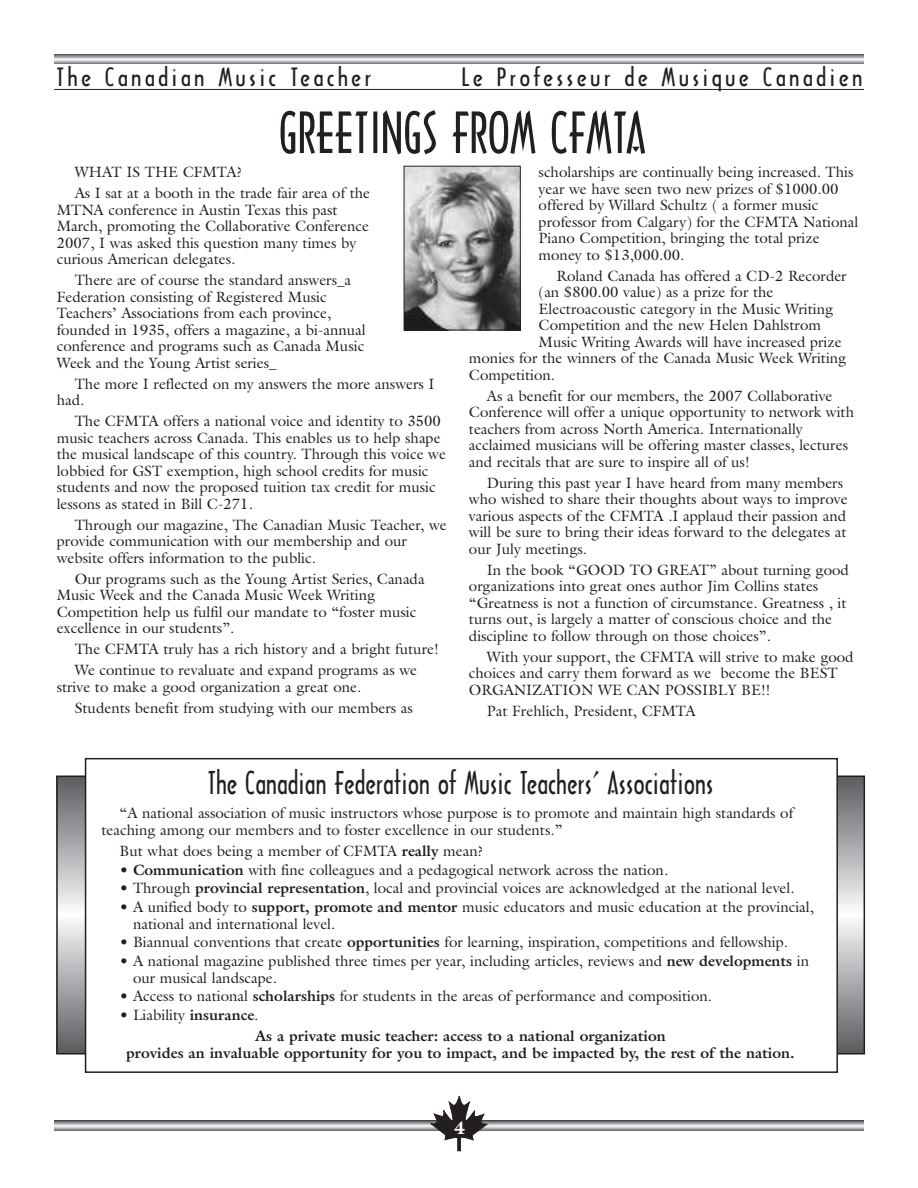
<style>
.page{position:relative;width:918px;height:1188px;background:#fff}
.page>*{position:absolute;margin:0;border:0;box-sizing:border-box;transform-origin:0 0}
.t1{font:54px "Arquitectura";color:#231f20}
.t2{font:30px "Arquitectura";color:#231f20}
.t3{font:24px "Arquitectura";letter-spacing:.11em;color:#231f20;scale:1.2 1}
.t4{font:900 18px "Galliard";color:#fff}
.t5{font:15px/16.5px "Galliard";color:#231f20}
.t6{font:700 15px/21px "Galliard";color:#231f20}
.s1{font-weight:700}
.s2{font-weight:400}
</style>
<div class="page">
<svg style="left:54px;top:1121px;width:810px;height:9px;background:#b0b1b4"></svg>
<svg style="left:431px;top:1096px;width:56px;height:55px"></svg>
<svg style="left:54px;top:54px;width:810px;height:10px;background:#a9aaad"></svg>
<hr style="left:54px;top:89px;width:810px;height:1px;background:#231f20">
<img style="left:406px;top:168px;width:113px;height:160px">
<div style="left:404px;top:166px;width:117px;height:164px;border:1px solid #231f20"></div>
<svg style="left:59px;top:779px;width:803px;height:273px;background:#aaabae"></svg>
<div style="left:86px;top:759px;width:751px;height:313px;background:#fff"></div>
<div style="left:85px;top:758px;width:753px;height:315px;border:2px solid #231f20"></div>
<h3 class="t3" style="left:56px;top:63px;width:264px">The Canadian Music Teacher</h3>
<h3 class="t3" style="left:461px;top:63px;width:336px">Le Professeur de Musique Canadien</h3>
<h1 class="t1" style="left:279px;top:103px;width:369px">GREETINGS FROM CFMTA</h1>
<p class="t5" style="left:75px;top:162px;width:297px;line-height:21px">WHAT IS THE CFMTA?<br>As I sat at a booth in the trade fair area of the</p>
<p class="t5" style="left:57px;top:202px;width:314px">MTNA conference in Austin Texas this past March, promoting the Collaborative Conference 2007, I was asked this question many times by curious American delegates.</p>
<p class="t5" style="left:57px;top:272px;width:311px;text-indent:18px">There are of course the standard answers_a Federation consisting of Registered Music Teachers’ Associations from each province, founded in 1935, offers a magazine, a bi-annual conference and programs such as Canada Music Week and the Young Artist series_</p>
<p class="t5" style="left:57px;top:376px;width:379px;text-indent:18px">The more I reflected on my answers the more answers I had.</p>
<p class="t5" style="left:57px;top:413px;width:391px;text-indent:18px">The CFMTA offers a national voice and identity to 3500 music teachers across Canada. This enables us to help shape the musical landscape of this country. Through this voice we lobbied for GST exemption, high school credits for music students and now the proposed tuition tax credit for music lessons as stated in Bill C-271.</p>
<p class="t5" style="left:57px;top:517px;width:392px;text-indent:18px">Through our magazine, The Canadian Music Teacher, we provide communication with our membership and our website offers information to the public.</p>
<p class="t5" style="left:57px;top:571px;width:369px;text-indent:18px">Our programs such as the Young Artist Series, Canada Music Week and the Canada Music Week Writing Competition help us fulfil our mandate to “foster music excellence in our students”.</p>
<p class="t5" style="left:75px;top:639px;width:366px;line-height:21px">The CFMTA truly has a rich history and a bright future!<br>We continue to revaluate and expand programs as we</p>
<p class="t5" style="left:75px;top:676px;width:340px;line-height:21px;text-indent:-18px">strive to make a good organization a great one.<br>Students benefit from studying with our members as</p>
<p class="t5" style="left:539px;top:164px;width:321px">scholarships are continually being increased. This year we have seen two new prizes of $1000.00 offered by Willard Schultz ( a former music professor from Calgary) for the CFMTA National Piano Competition, bringing the total prize money to $13,000.00.</p>
<p class="t5" style="left:557px;top:268px;width:292px">Roland Canada has offered a CD-2 Recorder</p>
<p class="t5" style="left:539px;top:284px;width:236px">(an $800.00 value) as a prize for the</p>
<p class="t5" style="left:539px;top:301px;width:296px">Electroacoustic category in the Music Writing</p>
<p class="t5" style="left:539px;top:317px;width:284px">Competition and the new Helen Dahlstrom</p>
<p class="t5" style="left:539px;top:334px;width:304px">Music Writing Awards will have increased prize</p>
<p class="t5" style="left:469px;top:350px;width:379px">monies for the winners of the Canada Music Week Writing</p>
<p class="t5" style="left:469px;top:367px;width:88px">Competition.</p>
<p class="t5" style="left:469px;top:388px;width:387px;text-indent:18px">As a benefit for our members, the 2007 Collaborative Conference will offer a unique opportunity to network with teachers from across North America. Internationally acclaimed musicians will be offering master classes, lectures and recitals that are sure to inspire all of us!</p>
<p class="t5" style="left:469px;top:475px;width:380px;text-indent:18px">During this past year I have heard from many members who wished to share their thoughts about ways to improve various aspects of the CFMTA .I applaud their passion and will be sure to bring their ideas forward to the delegates at our July meetings.</p>
<p class="t5" style="left:469px;top:562px;width:381px;text-indent:18px">In the book “GOOD TO GREAT” about turning good organizations into great ones author Jim Collins states “Greatness is not a function of circumstance. Greatness , it turns out, is largely a matter of conscious choice and the discipline to follow through on those choices”.</p>
<p class="t5" style="left:469px;top:649px;width:386px;text-indent:18px">With your support, the CFMTA will strive to make good choices and carry them forward as we become the BEST<br>ORGANIZATION WE CAN POSSIBLY BE!!</p>
<p class="t5" style="left:487px;top:703px;width:210px">Pat Frehlich, President, CFMTA</p>
<h2 class="t2" style="left:207px;top:766px;width:508px">The Canadian Federation of Music Teachers’ Associations</h2>
<p class="t5" style="left:102px;top:805px;width:693px;text-indent:18px">“A national association of music instructors whose purpose is to promote and maintain high standards of teaching among our members and to foster excellence in our students.”</p>
<p class="t5" style="left:120px;top:842px;width:365px">But what does being a member of CFMTA <span class="s1">really</span> mean?</p>
<p class="t5" style="left:120px;top:861px;width:550px">• <span class="s1">Communication</span> with fine colleagues and a pedagogical network across the nation.</p>
<p class="t5" style="left:120px;top:880px;width:677px">• Through <span class="s1">provincial representation</span>, local and provincial voices are acknowledged at the national level.</p>
<p class="t5" style="left:133px;top:899px;width:682px;text-indent:-13px">• A unified body to <span class="s1">support, promote and mentor</span> music educators and music education at the provincial, national and international level.</p>
<p class="t5" style="left:120px;top:934px;width:670px">• Biannual conventions that create <span class="s1">opportunities</span> for learning, inspiration, competitions and fellowship.</p>
<p class="t5" style="left:133px;top:953px;width:678px;text-indent:-13px">• A national magazine published three times per year, including articles, reviews and <span class="s1">new developments</span> in our musical landscape.</p>
<p class="t5" style="left:120px;top:988px;width:594px">• Access to national <span class="s1">scholarships</span> for students in the areas of performance and composition.</p>
<p class="t6" style="left:255px;top:1004px;width:412px;text-indent:-136px"><span class="s2">• Liability</span> insurance<span class="s2">.<br></span>As a private music teacher: access to a national organization</p>
<p class="t6" style="left:126px;top:1042px;width:670px">provides an invaluable opportunity for you to impact, and be impacted by, the rest of the nation.</p>
<p class="t4" style="left:454px;top:1121px;width:12px">4</p>
</div>
